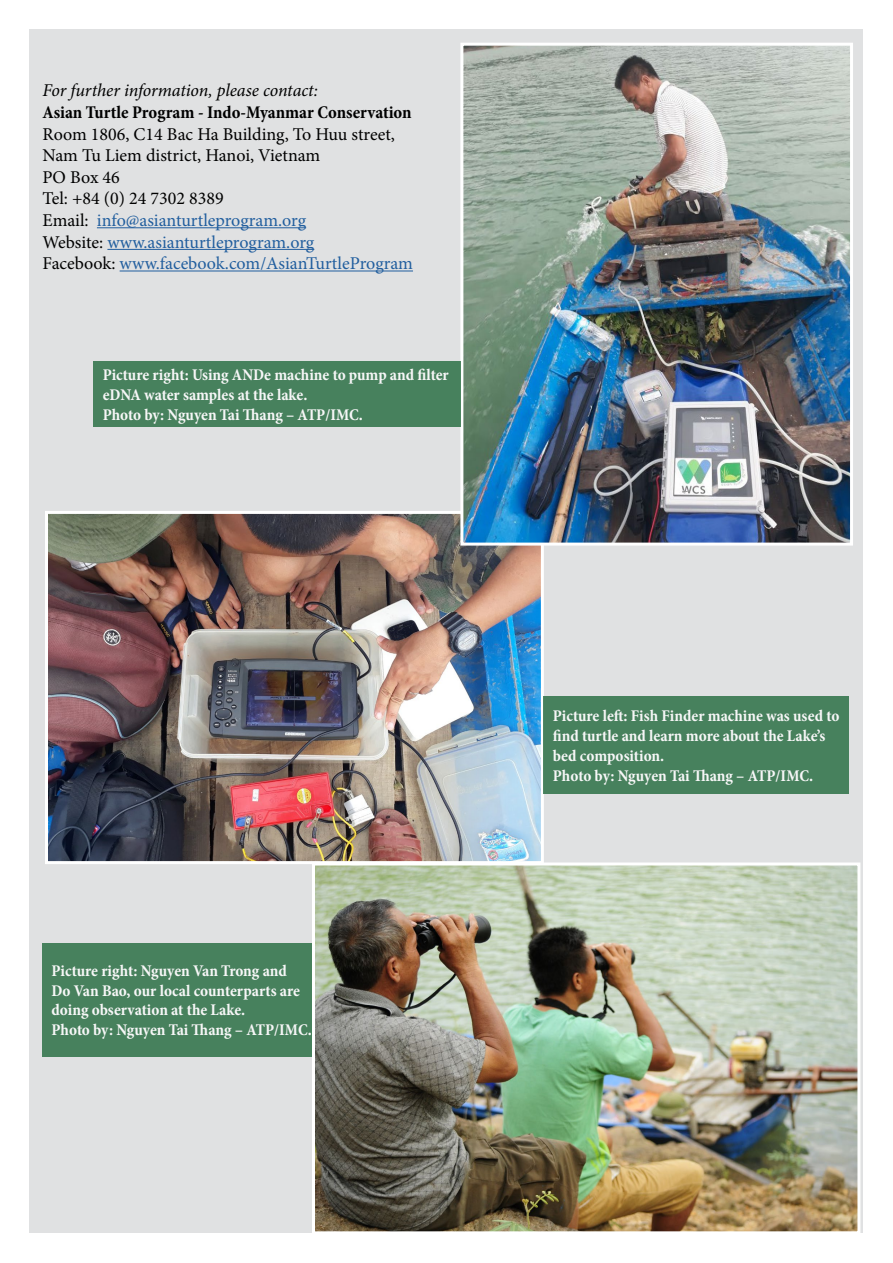
<style>
.page{position:relative;width:893px;height:1263px;background:#fff}
.page>*{position:absolute;margin:0;border:0;box-sizing:border-box;transform-origin:0 0}
.t1{font:18px/21.6px "Minion Pro";color:#000}
.t2{font:700 condensed 18px "Minion Pro";letter-spacing:-.005em;color:#000}
.t3{font:italic 18px "Minion Pro";letter-spacing:-.01em;color:#000}
.t4{font:700 condensed 16.5px/19.8px "Minion Pro";letter-spacing:-.005em;color:#fff}
.s1{color:#215e9e}
</style>
<div class="page">
<div style="left:29px;top:29px;width:833px;height:1204px;background:#e0e1e2"></div>
<img style="left:316px;top:866px;width:540px;height:364px">
<div style="left:312px;top:862px;width:548px;height:372px;border:3px solid #fff"></div>
<img style="left:49px;top:515px;width:491px;height:345px">
<div style="left:45px;top:511px;width:499px;height:353px;border:3px solid #fff"></div>
<img style="left:464px;top:47px;width:385px;height:495px">
<div style="left:460px;top:43px;width:393px;height:503px;border:3px solid #fff"></div>
<hr style="left:97px;top:227px;width:209px;height:1px;background:#215e9e">
<hr style="left:107px;top:249px;width:207px;height:1px;background:#215e9e">
<hr style="left:120px;top:271px;width:293px;height:1px;background:#215e9e">
<div style="left:544px;top:696px;width:305px;height:98px;background:#47815d"></div>
<div style="left:43px;top:943px;width:269px;height:113px;background:#47815d"></div>
<div style="left:94px;top:361px;width:367px;height:66px;background:#47815d"></div>
<p class="t3" style="left:43px;top:78px;width:277px">For further information, please contact:</p>
<p class="t2" style="left:43px;top:100px;width:371px">Asian Turtle Program - Indo-Myanmar Conservation</p>
<p class="t1" style="left:43px;top:123px;width:372px">Room 1806, C14 Bac Ha Building, To Huu street, Nam Tu Liem district, Hanoi, Vietnam<br>PO Box 46<br>Tel: +84 (0) 24 7302 8389<br>Email: <span class="s1">info@asianturtleprogram.org<br></span>Website: <span class="s1">www.asianturtleprogram.org<br></span>Facebook: <span class="s1">www.facebook.com/AsianTurtleProgram</span></p>
<p class="t4" style="left:103px;top:365px;width:348px">Picture right: Using ANDe machine to pump and filter eDNA water samples at the lake.<br>Photo by: Nguyen Tai Thang – ATP/IMC.</p>
<p class="t4" style="left:52px;top:961px;width:262px">Picture right: Nguyen Van Trong and<br>Do Van Bao, our local counterparts are doing observation at the Lake.<br>Photo by: Nguyen Tai Thang – ATP/IMC.</p>
<p class="t4" style="left:553px;top:706px;width:288px">Picture left: Fish Finder machine was used to find turtle and learn more about the Lake’s bed composition.<br>Photo by: Nguyen Tai Thang – ATP/IMC.</p>
</div>
